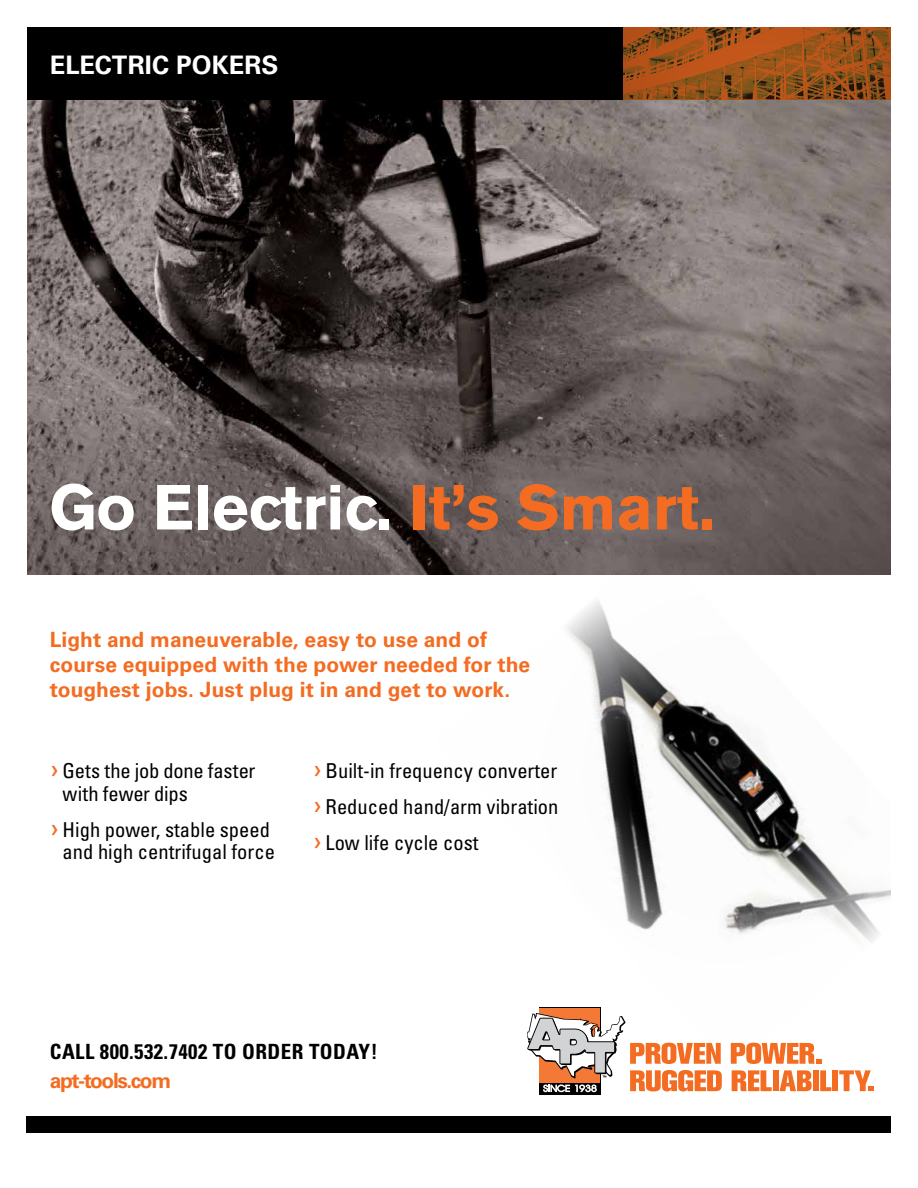
<style>
.page{position:relative;width:918px;height:1188px;background:#fff}
.page>*{position:absolute;margin:0;border:0;box-sizing:border-box;transform-origin:0 0}
.t1{font:700 63px "Akzidenz Grotesk BE";color:#fff}
.t2{font:700 25.5px "Univers";letter-spacing:.005em;color:#fff}
.t3{font:700 21px/25.5px "Univers";letter-spacing:.005em;color:#f36c21}
.t4{font:700 condensed 21px "Univers";letter-spacing:.02em;color:#000}
.t5{font:700 21px "Univers";letter-spacing:-.07em;color:#f36c21}
.t6{font:condensed 20.55px/22.5px "Univers";color:#000}
.s1{color:#f36c21}
.s2{font-stretch:expanded;font-size:26.25px;color:#f36c21}
</style>
<div class="page">
<img style="left:566px;top:600px;width:325px;height:464px">
<img style="left:27px;top:99px;width:864px;height:476px">
<div style="left:620px;top:26px;width:272px;height:76px;background:#000;opacity:.35"></div>
<div style="left:27px;top:1116px;width:865px;height:16px;background:#000"></div>
<div style="left:27px;top:27px;width:595px;height:72px;background:#000"></div>
<img style="left:622px;top:27px;width:269px;height:72px">
<div style="left:891px;top:0;width:27px;height:1188px;background:#fff"></div>
<svg style="left:731px;top:1043px;width:90px;height:21px"></svg>
<svg style="left:732px;top:1070px;width:40px;height:21px"></svg>
<div style="left:773px;top:1070px;width:6px;height:21px;background:#f36c21"></div>
<svg style="left:780px;top:1070px;width:32px;height:21px"></svg>
<div style="left:813px;top:1070px;width:6px;height:21px;background:#f36c21"></div>
<svg style="left:820px;top:1070px;width:11px;height:21px"></svg>
<div style="left:832px;top:1070px;width:6px;height:21px;background:#f36c21"></div>
<svg style="left:839px;top:1070px;width:34px;height:21px"></svg>
<div style="left:540px;top:1008px;width:60px;height:85px;background:#f47836"></div>
<div style="left:539px;top:1083px;width:61px;height:11px;background:#000"></div>
<svg style="left:527px;top:1013px;width:195px;height:79px"></svg>
<p class="t2" style="left:50px;top:51px;width:230px">ELECTRIC POKERS</p>
<h1 class="t1" style="left:49px;top:471px;width:667px">Go Electric. <span class="s1">It’s Smart.</span></h1>
<p class="t3" style="left:50px;top:627px;width:482px">Light and maneuverable, easy to use and of course equipped with the power needed for the toughest jobs. Just plug it in and get to work.</p>
<p class="t6" style="left:63px;top:759px;width:194px;text-indent:-14px"><span class="s2">›</span> Gets the job done faster with fewer dips</p>
<p class="t6" style="left:49px;top:818px;width:227px;text-align:right"><span class="s2">›</span> High power, stable speed and high centrifugal force</p>
<p class="t6" style="left:312px;top:752px;width:248px;line-height:36px;text-align:justify"><span class="s2">›</span> Built-in frequency converter <span class="s2">›</span> Reduced hand/arm vibration <span class="s2">›</span> Low life cycle cost</p>
<p class="t4" style="left:50px;top:1039px;width:329px">CALL 800.532.7402 TO ORDER TODAY!</p>
<p class="t5" style="left:50px;top:1068px;width:123px">apt-tools.com</p>
</div>
